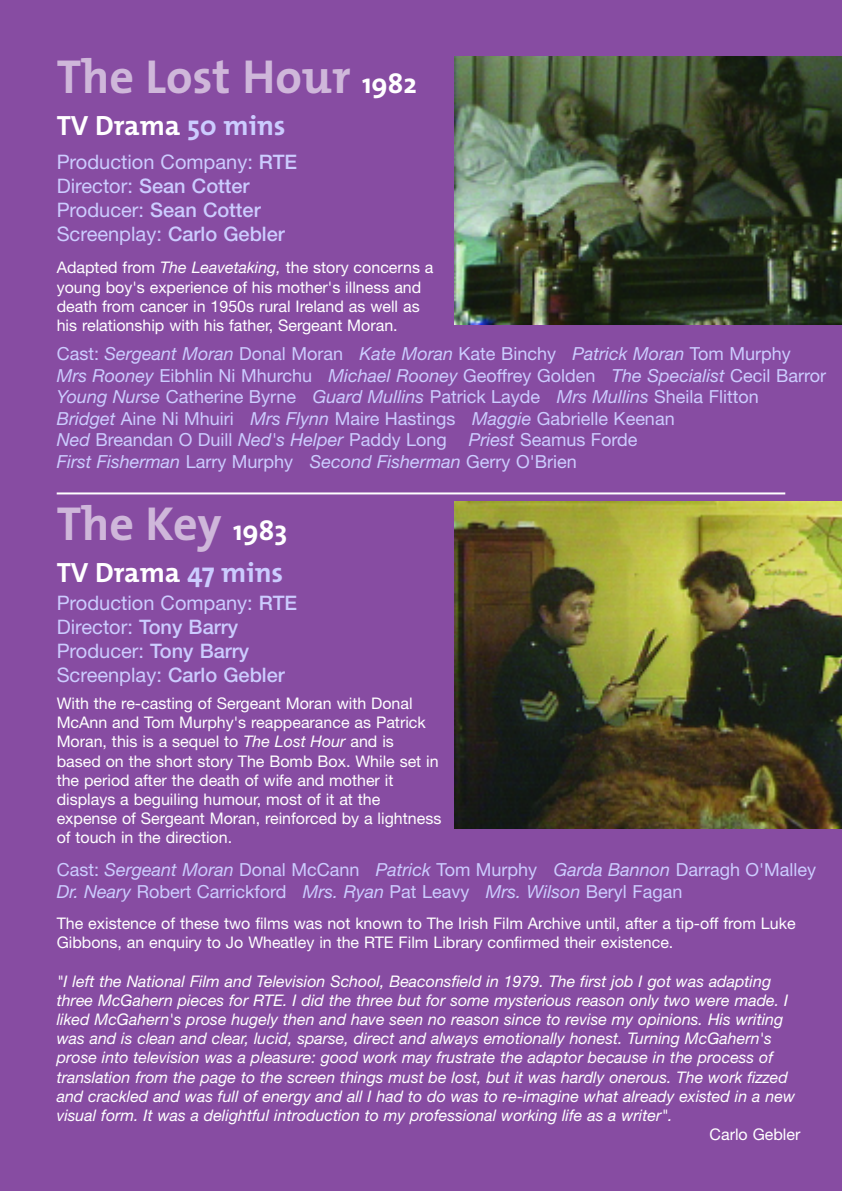
<style>
.page{position:relative;width:842px;height:1191px;background:#874ca2}
.page>*{position:absolute;margin:0;border:0;box-sizing:border-box;transform-origin:0 0}
.t1{font:700 48px "The Mix";color:#cfb7da}
.t2{font:700 28px "The Mix";color:#fff}
.t3{font:20px/24px "Helvetica Neue";color:#ccf}
.t4{font:18px/21.6px "Helvetica Neue";color:#ccf}
.t5{font:italic 16px/19.2px "Helvetica Neue";color:#fff}
.t6{font:16px/19.2px "Helvetica Neue";color:#fff}
.s1{font-size:28px;color:#fff}
.s2{color:#ccf}
.s3{font-weight:500}
.s4{font-style:italic}
</style>
<div class="page">
<img style="left:455px;top:502px;width:387px;height:327px">
<img style="left:455px;top:57px;width:387px;height:267px">
<hr style="left:57px;top:492px;width:728px;height:2px;background:#fff">
<h1 class="t1" style="left:57px;top:60px;width:362px">The Lost Hour <span class="s1">1982</span></h1>
<h2 class="t2" style="left:57px;top:116px;width:230px">TV Drama <span class="s2">50 mins</span></h2>
<p class="t3" style="left:57px;top:152px;width:242px">Production Company: <span class="s3">RTE<br></span>Director: <span class="s3">Sean Cotter<br></span>Producer: <span class="s3">Sean Cotter<br></span>Screenplay: <span class="s3">Carlo Gebler</span></p>
<p class="t6" style="left:57px;top:259px;width:378px">Adapted from <span class="s4">The Leavetaking,</span> the story concerns a young boy's experience of his mother's illness and death from cancer in 1950s rural Ireland as well as his relationship with his father, Sergeant Moran.</p>
<p class="t4" style="left:57px;top:344px;width:771px">Cast: <span class="s4">Sergeant Moran</span> Donal Moran <span class="s4">Kate Moran</span> Kate Binchy <span class="s4">Patrick Moran</span> Tom Murphy<br><span class="s4">Mrs Rooney</span> Eibhlin Ni Mhurchu <span class="s4">Michael Rooney</span> Geoffrey Golden <span class="s4">The Specialist</span> Cecil Barror <span class="s4">Young Nurse</span> Catherine Byrne <span class="s4">Guard Mullins</span> Patrick Layde <span class="s4">Mrs Mullins</span> Sheila Flitton<br><span class="s4">Bridget</span> Aine Ni Mhuiri <span class="s4">Mrs Flynn</span> Maire Hastings <span class="s4">Maggie</span> Gabrielle Keenan<br><span class="s4">Ned</span> Breandan O Duill <span class="s4">Ned's Helper</span> Paddy Long <span class="s4">Priest</span> Seamus Forde<br><span class="s4">First Fisherman</span> Larry Murphy <span class="s4">Second Fisherman</span> Gerry O'Brien</p>
<h1 class="t1" style="left:57px;top:507px;width:232px">The Key <span class="s1">1983</span></h1>
<h2 class="t2" style="left:57px;top:563px;width:228px">TV Drama <span class="s2">47 mins</span></h2>
<p class="t3" style="left:57px;top:593px;width:242px">Production Company: <span class="s3">RTE<br></span>Director: <span class="s3">Tony Barry<br></span>Producer: <span class="s3">Tony Barry<br></span>Screenplay: <span class="s3">Carlo Gebler</span></p>
<p class="t6" style="left:57px;top:695px;width:386px">With the re-casting of Sergeant Moran with Donal McAnn and Tom Murphy's reappearance as Patrick Moran, this is a sequel to <span class="s4">The Lost Hour</span> and is based on the short story The Bomb Box. While set in the period after the death of wife and mother it displays a beguiling humour, most of it at the expense of Sergeant Moran, reinforced by a lightness of touch in the direction.</p>
<p class="t4" style="left:57px;top:861px;width:761px">Cast: <span class="s4">Sergeant Moran</span> Donal McCann <span class="s4">Patrick</span> Tom Murphy <span class="s4">Garda Bannon</span> Darragh O'Malley<br><span class="s4">Dr. Neary</span> Robert Carrickford <span class="s4">Mrs. Ryan</span> Pat Leavy <span class="s4">Mrs. Wilson</span> Beryl Fagan</p>
<p class="t6" style="left:57px;top:915px;width:740px">The existence of these two films was not known to The Irish Film Archive until, after a tip-off from Luke<br>Gibbons, an enquiry to Jo Wheatley in the RTE Film Library confirmed their existence.</p>
<p class="t5" style="left:57px;top:972px;width:740px">"I left the National Film and Television School, Beaconsfield in 1979. The first job I got was adapting three McGahern pieces for RTE. I did the three but for some mysterious reason only two were made. I liked McGahern's prose hugely then and have seen no reason since to revise my opinions. His writing was and is clean and clear, lucid, sparse, direct and always emotionally honest. Turning McGahern's prose into television was a pleasure: good work may frustrate the adaptor because in the process of translation from the page to the screen things must be lost, but it was hardly onerous. The work fizzed and crackled and was full of energy and all I had to do was to re-imagine what already existed in a new visual form. It was a delightful introduction to my professional working life as a writer".</p>
<p class="t6" style="left:710px;top:1126px;width:92px">Carlo Gebler</p>
</div>
